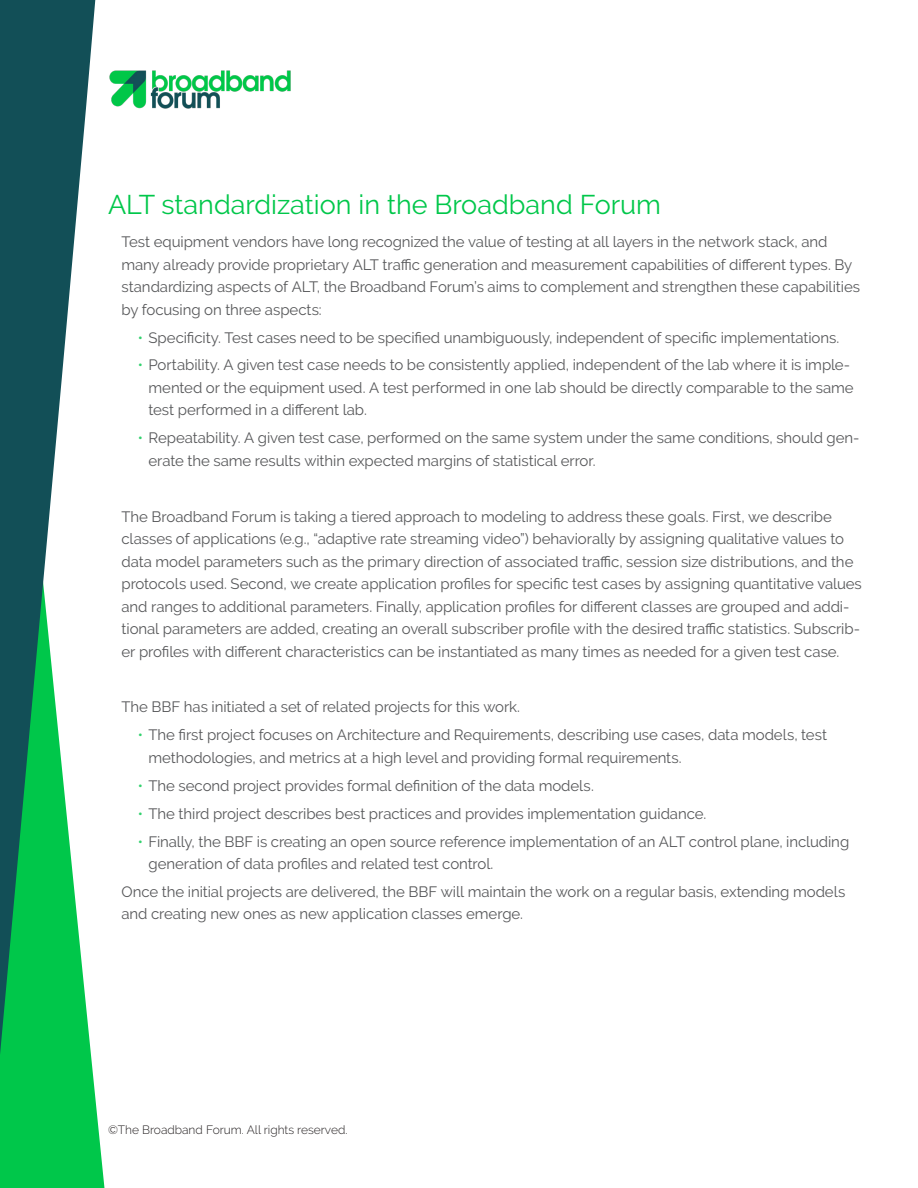
<style>
.page{position:relative;width:918px;height:1188px;background:#fff}
.page>*{position:absolute;margin:0;border:0;box-sizing:border-box;transform-origin:0 0}
.Heading_1{font:27px "Raleway";color:#00c74a}
.Body_Bullets{font:15px/22.5px "Raleway";letter-spacing:-.005em;color:#57585a}
.t1{font:300 12px "Raleway";color:#231f20}
.s1{color:#33d26e}
</style>
<div class="page">
<img style="left:109px;top:71px;width:182px;height:38px">
<svg style="left:0;top:0;width:96px;height:1188px"></svg>
<p class="Heading_1" style="left:108px;top:189px;width:555px">ALT standardization in the Broadband Forum</p>
<p class="Body_Bullets" style="left:122px;top:231px;width:740px">Test equipment vendors have long recognized the value of testing at all layers in the network stack, and many already provide proprietary ALT traffic generation and measurement capabilities of different types. By standardizing aspects of ALT, the Broadband Forum’s aims to complement and strengthen these capabilities by focusing on three aspects:</p>
<p class="Body_Bullets" style="left:138px;top:326px;width:703px"><span class="s1">•</span> Specificity. Test cases need to be specified unambiguously, independent of specific implementations.</p>
<p class="Body_Bullets" style="left:148px;top:354px;width:707px;text-indent:-11px"><span class="s1">•</span> Portability. A given test case needs to be consistently applied, independent of the lab where it is imple&shy;mented or the equipment used. A test performed in one lab should be directly comparable to the same test performed in a different lab.</p>
<p class="Body_Bullets" style="left:148px;top:427px;width:713px;text-indent:-11px"><span class="s1">•</span> Repeatability. A given test case, performed on the same system under the same conditions, should gen&shy;erate the same results within expected margins of statistical error.</p>
<p class="Body_Bullets" style="left:122px;top:505px;width:742px">The Broadband Forum is taking a tiered approach to modeling to address these goals. First, we describe classes of applications (e.g., “adaptive rate streaming video”) behaviorally by assigning qualitative values to data model parameters such as the primary direction of associated traffic, session size distributions, and the protocols used. Second, we create application profiles for specific test cases by assigning quantitative values and ranges to additional parameters. Finally, application profiles for different classes are grouped and addi&shy;tional parameters are added, creating an overall subscriber profile with the desired traffic statistics. Subscrib&shy;er profiles with different characteristics can be instantiated as many times as needed for a given test case.</p>
<p class="Body_Bullets" style="left:122px;top:696px;width:400px">The BBF has initiated a set of related projects for this work.</p>
<p class="Body_Bullets" style="left:148px;top:724px;width:680px;text-indent:-11px"><span class="s1">•</span> The first project focuses on Architecture and Requirements, describing use cases, data models, test methodologies, and metrics at a high level and providing formal requirements.</p>
<p class="Body_Bullets" style="left:138px;top:774px;width:458px"><span class="s1">•</span> The second project provides formal definition of the data models.</p>
<p class="Body_Bullets" style="left:138px;top:802px;width:570px"><span class="s1">•</span> The third project describes best practices and provides implementation guidance.</p>
<p class="Body_Bullets" style="left:148px;top:830px;width:702px;text-indent:-11px"><span class="s1">•</span> Finally, the BBF is creating an open source reference implementation of an ALT control plane, including generation of data profiles and related test control.</p>
<p class="Body_Bullets" style="left:122px;top:880px;width:725px">Once the initial projects are delivered, the BBF will maintain the work on a regular basis, extending models and creating new ones as new application classes emerge.</p>
<p class="t1" style="left:108px;top:1123px;width:241px">©The Broadband Forum. All rights reserved.</p>
</div>
